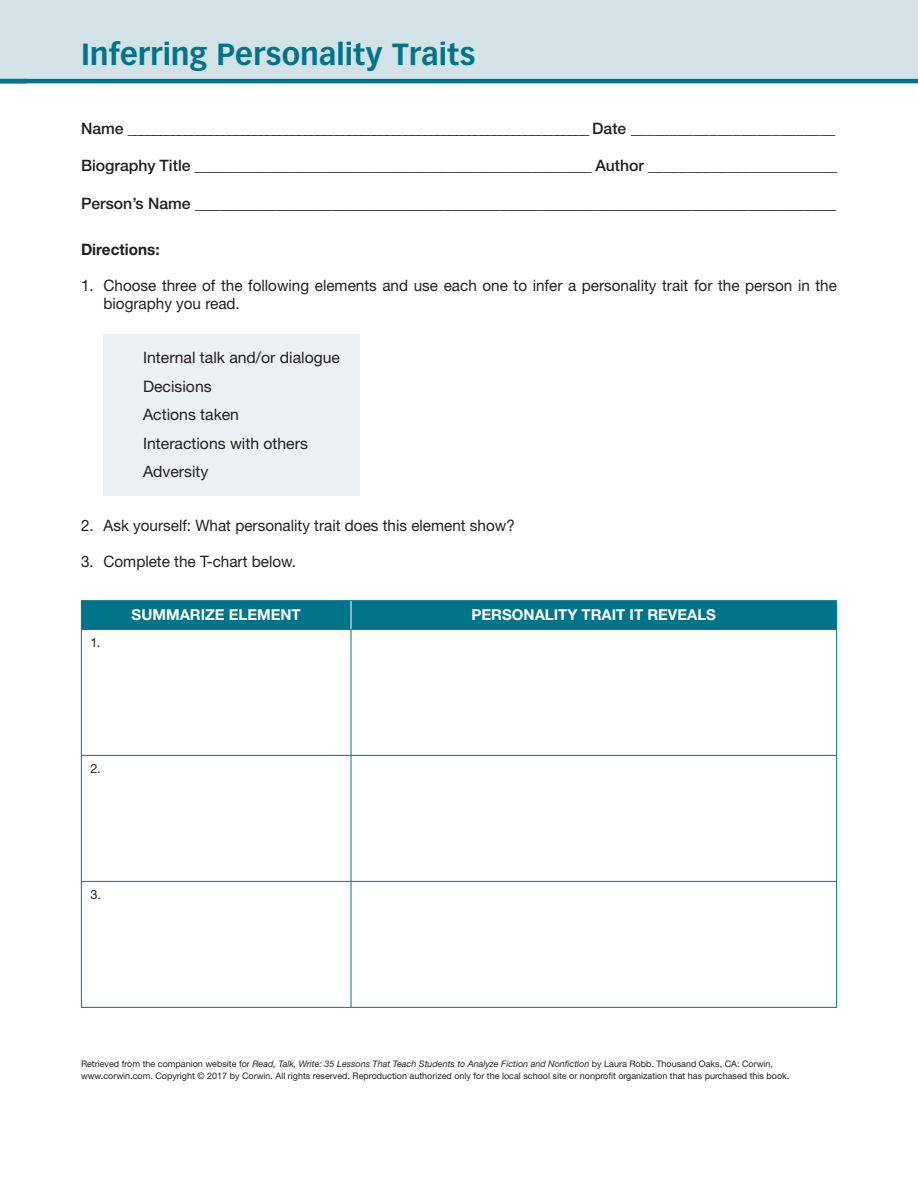
<style>
.page{position:relative;width:918px;height:1188px;background:#fff}
.page>*{position:absolute;margin:0;border:0;box-sizing:border-box;transform-origin:0 0}
.SE4_T{font:700 30px "Vectora LT Std";letter-spacing:.005em;color:#007589}
.SE4_TEXT_1{font:500 15.75px "Helvetica Neue LT Std";color:#231f20}
.SE1_SNL{font:15.75px/28.5px "Helvetica Neue LT Std";color:#231f20}
.SE4_BOLD{font:700 15.75px "Helvetica Neue LT Std";color:#231f20}
.TCH{font:700 15px "Helvetica Neue LT Std";color:#fff}
.TT{font:12.75px "Helvetica Neue LT Std";color:#231f20}
.SE5_TEXT{font:9px/12px "Helvetica Neue LT Std";color:#231f20}
.s1{font-style:italic}
</style>
<div class="page">
<div style="left:0;top:0;width:918px;height:79px;background:#d3e2e7"></div>
<div style="left:104px;top:334px;width:256px;height:161px;background:#eaf0f3"></div>
<hr style="left:81px;top:600px;width:270px;height:1px;background:#007589">
<hr style="left:351px;top:600px;width:486px;height:1px;background:#007589">
<hr style="left:81px;top:629px;width:270px;height:1px;background:#007589">
<hr style="left:81px;top:630px;width:1px;height:125px;background:#007589">
<hr style="left:351px;top:629px;width:486px;height:1px;background:#007589">
<hr style="left:351px;top:630px;width:1px;height:125px;background:#007589">
<hr style="left:836px;top:630px;width:1px;height:125px;background:#007589">
<hr style="left:81px;top:755px;width:270px;height:1px;background:#007589">
<hr style="left:81px;top:756px;width:1px;height:125px;background:#007589">
<hr style="left:351px;top:755px;width:486px;height:1px;background:#007589">
<hr style="left:351px;top:756px;width:1px;height:125px;background:#007589">
<hr style="left:836px;top:756px;width:1px;height:125px;background:#007589">
<hr style="left:81px;top:881px;width:270px;height:1px;background:#007589">
<hr style="left:81px;top:882px;width:1px;height:125px;background:#007589">
<hr style="left:351px;top:881px;width:486px;height:1px;background:#007589">
<hr style="left:351px;top:882px;width:1px;height:125px;background:#007589">
<hr style="left:836px;top:882px;width:1px;height:125px;background:#007589">
<hr style="left:81px;top:1007px;width:270px;height:1px;background:#007589">
<hr style="left:351px;top:1007px;width:486px;height:1px;background:#007589">
<div style="left:81px;top:601px;width:756px;height:28px;background:#007589"></div>
<hr style="left:0;top:79px;width:918px;height:4px;background:#007589">
<p class="SE4_T" style="left:81px;top:36px;width:396px">Inferring Personality Traits</p>
<p class="SE4_TEXT_1" style="left:81px;top:119px;width:756px">Name _________________________________________________________________________ Date __________________________</p>
<p class="SE4_TEXT_1" style="left:81px;top:156px;width:758px">Biography Title ________________________________________________________ Author ________________________</p>
<p class="SE4_TEXT_1" style="left:81px;top:194px;width:757px">Person’s Name ___________________________________________________________________________________________</p>
<p class="SE4_BOLD" style="left:81px;top:240px;width:80px">Directions:</p>
<p class="SE1_SNL" style="left:104px;top:276px;width:735px;line-height:18px;text-indent:-22px">1. Choose three of the following elements and use each one to infer a personality trait for the person in the biography you read.</p>
<p class="SE1_SNL" style="left:143px;top:343px;width:198px">Internal talk and/or dialogue<br>Decisions<br>Actions taken<br>Interactions with others<br>Adversity</p>
<p class="SE1_SNL" style="left:81px;top:511px;width:435px">2. Ask yourself: What personality trait does this element show?</p>
<p class="SE1_SNL" style="left:81px;top:547px;width:217px">3. Complete the T-chart below.</p>
<p class="TCH" style="left:132px;top:606px;width:171px">SUMMARIZE ELEMENT</p>
<p class="TCH" style="left:472px;top:606px;width:246px">PERSONALITY TRAIT IT REVEALS</p>
<p class="TT" style="left:90px;top:635px;width:11px">1.</p>
<p class="TT" style="left:90px;top:761px;width:12px">2.</p>
<p class="TT" style="left:90px;top:887px;width:12px">3.</p>
<p class="SE5_TEXT" style="left:81px;top:1057px;width:710px">Retrieved from the companion website for <span class="s1">Read, Talk, Write: 35 Lessons That Teach Students to Analyze Fiction and Nonfiction</span> by Laura Robb. Thousand Oaks, CA: Corwin, www.corwin.com. Copyright © 2017 by Corwin. All rights reserved. Reproduction authorized only for the local school site or nonprofit organization that has purchased this book.</p>
</div>
